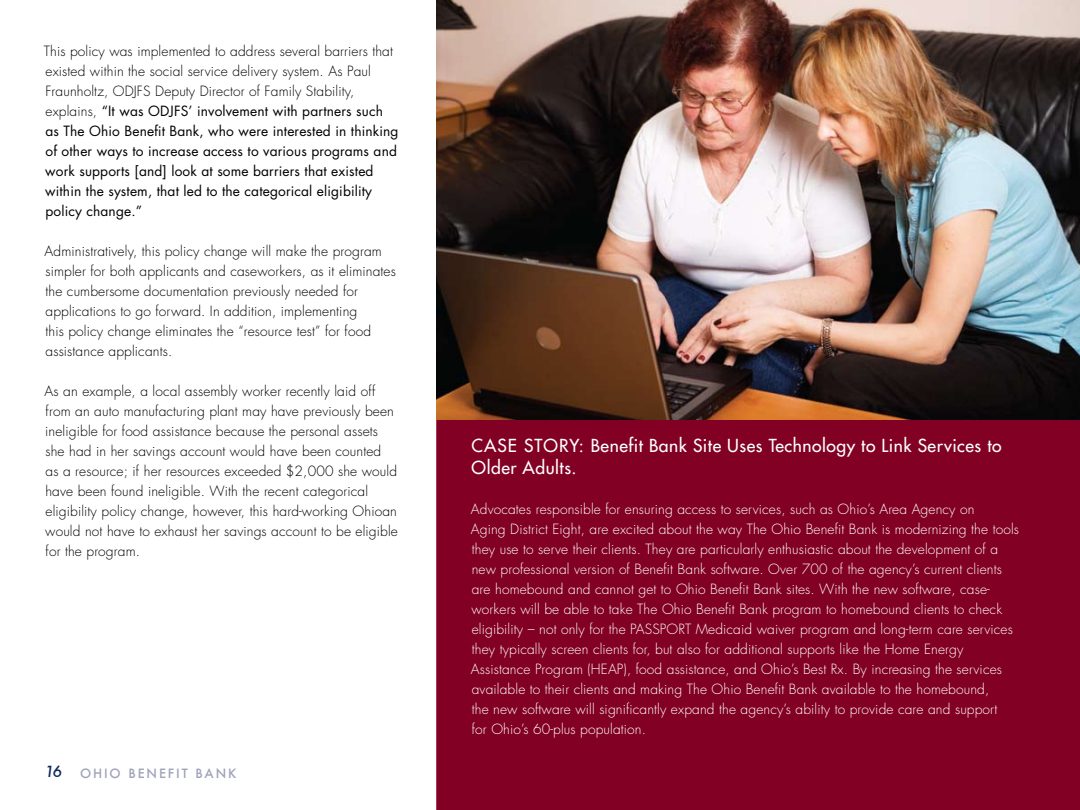
<style>
.page{position:relative;width:1080px;height:810px;background:#fff}
.page>*{position:absolute;margin:0;border:0;box-sizing:border-box;transform-origin:0 0}
.t1{font:500 17.5px/22.5px "Futura Std";letter-spacing:.03em;color:#fff}
.t2{font:300 13.75px/20px "Futura Std";letter-spacing:.01em;color:#fff}
.t3{font:300 13.75px/20px "Futura Std";letter-spacing:.01em;color:#000}
.t4{font:13.75px/20px "Futura Std";letter-spacing:.01em;color:#000}
.t5{font:500 12.5px "Futura";letter-spacing:.15em;color:#9fa1ba}
.s1{font-weight:300}
.s2{font-style:italic;font-size:15px;color:#102a5e}
</style>
<div class="page">
<div style="left:436px;top:419px;width:644px;height:391px;background:#820024"></div>
<img style="left:436px;top:0;width:644px;height:419px">
<p class="t4" style="left:44px;top:41px;width:356px"><span class="s1">This policy was implemented to address several barriers that existed within the social service delivery system. As Paul Fraunholtz, ODJFS Deputy Director of Family Stability, explains,</span> “It was ODJFS’ involvement with partners such<br>as The Ohio Benefit Bank, who were interested in thinking of other ways to increase access to various programs and work supports [and] look at some barriers that existed within the system, that led to the categorical eligibility policy change.”</p>
<p class="t3" style="left:45px;top:242px;width:353px">Administratively, this policy change will make the program simpler for both applicants and caseworkers, as it eliminates the cumbersome documentation previously needed for applications to go forward. In addition, implementing<br>this policy change eliminates the “resource test” for food assistance applicants.</p>
<p class="t3" style="left:45px;top:382px;width:355px">As an example, a local assembly worker recently laid off from an auto manufacturing plant may have previously been ineligible for food assistance because the personal assets she had in her savings account would have been counted<br>as a resource; if her resources exceeded $2,000 she would have been found ineligible. With the recent categorical eligibility policy change, however, this hard-working Ohioan would not have to exhaust her savings account to be eligible for the program.</p>
<p class="t5" style="left:45px;top:765px;width:193px"><span class="s2">16</span> OHIO BENEFIT BANK</p>
<p class="t1" style="left:472px;top:434px;width:531px;text-indent:88px">ry: Benefit Bank Site Uses Technology to Link Services to<br>Older Adults.</p>
<p class="t2" style="left:471px;top:499px;width:550px">Advocates responsible for ensuring access to services, such as Ohio’s Area Agency on<br>Aging District Eight, are excited about the way The Ohio Benefit Bank is modernizing the tools they use to serve their clients. They are particularly enthusiastic about the development of a new professional version of Benefit Bank software. Over 700 of the agency’s current clients are homebound and cannot get to Ohio Benefit Bank sites. With the new software, case&shy;workers will be able to take The Ohio Benefit Bank program to homebound clients to check eligibility – not only for the PASSPORT Medicaid waiver program and long-term care services they typically screen clients for, but also for additional supports like the Home Energy Assistance Program (HEAP), food assistance, and Ohio’s Best Rx. By increasing the services available to their clients and making The Ohio Benefit Bank available to the homebound,<br>the new software will significantly expand the agency’s ability to provide care and support<br>for Ohio’s 60-plus population.</p>
<p class="t1" style="left:471px;top:434px;width:65px">Cas e sto</p>
</div>
